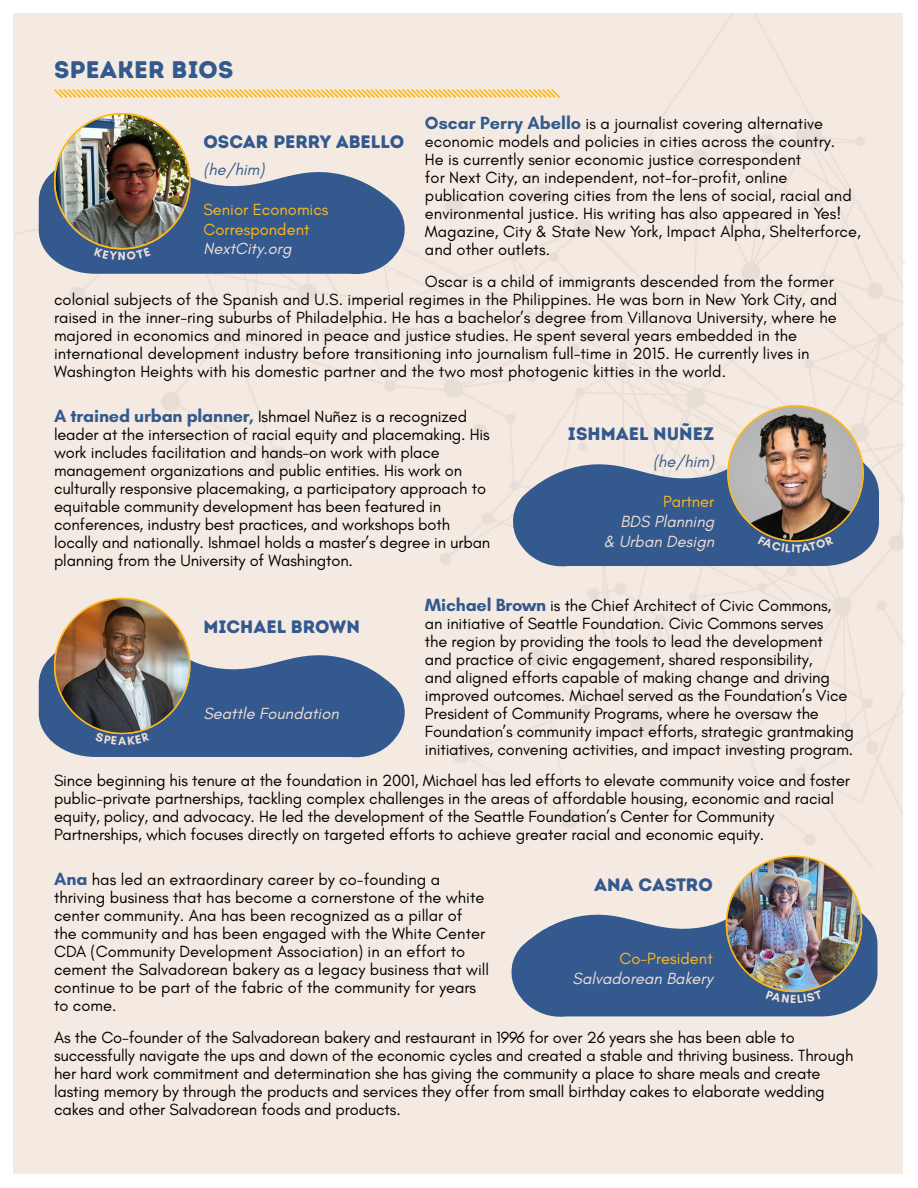
<style>
.page{position:relative;width:918px;height:1188px;background:#fff}
.page>*{position:absolute;margin:0;border:0;box-sizing:border-box;transform-origin:0 0}
.t1{font:24px "Intro Rust Base";letter-spacing:.01em;color:#325a8f}
.Name{font:18px "Intro Rust Base";color:#33598f}
.Body{font:16.5px/18px "Glacial Indifference";letter-spacing:-.01em;color:#000}
.Body-2{font:italic 16.5px/19.8px "Glacial Indifference";color:#f0e0d4;text-align:right}
.Position_Title{font:16.5px/19.8px "Glacial Indifference";color:#ffb81c}
.Pronouns{font:italic 16.5px "Glacial Indifference";color:#33598f}
.s1{font-weight:700;font-size:18px;color:#325a8f}
</style>
<div class="page">
<div style="left:14px;top:14px;width:889px;height:1160px;background:#f4eae1"></div>
<img style="left:15px;top:14px;width:889px;height:855px">
<svg style="left:52px;top:87px;width:510px;height:13px"></svg>
<svg style="left:39px;top:145px;width:369px;height:130px;fill:#33598f"></svg>
<img style="left:55px;top:114px;width:135px;height:135px;border-radius:68px">
<svg style="left:510px;top:438px;width:369px;height:129px;fill:#33598f"></svg>
<img style="left:728px;top:406px;width:135px;height:135px;border-radius:67px">
<svg style="left:39px;top:629px;width:369px;height:129px;fill:#33598f"></svg>
<img style="left:55px;top:598px;width:135px;height:135px;border-radius:68px">
<svg style="left:511px;top:888px;width:367px;height:129px;fill:#33598f"></svg>
<img style="left:727px;top:856px;width:135px;height:135px;border-radius:67px">
<svg style="left:94px;top:247px;width:56px;height:13px"></svg>
<svg style="left:758px;top:535px;width:76px;height:18px"></svg>
<svg style="left:95px;top:732px;width:55px;height:13px"></svg>
<svg style="left:766px;top:990px;width:57px;height:13px"></svg>
<h1 class="t1" style="left:54px;top:54px;width:181px">SPEAKER BIOS</h1>
<p class="Body" style="left:425px;top:115px;width:437px"><span class="s1">Oscar Perry Abello</span> is a journalist covering alternative economic models and policies in cities across the country.<br>He is currently senior economic justice correspondent<br>for Next City, an independent, not-for-profit, online publication covering cities from the lens of social, racial and environmental justice. His writing has also appeared in Yes!<br>Magazine, City &amp; State New York, Impact Alpha, Shelterforce, and other outlets.</p>
<p class="Body" style="left:54px;top:273px;width:785px;text-indent:371px">Oscar is a child of immigrants descended from the former colonial subjects of the Spanish and U.S. imperial regimes in the Philippines. He was born in New York City, and raised in the inner-ring suburbs of Philadelphia. He has a bachelor’s degree from Villanova University, where he majored in economics and minored in peace and justice studies. He spent several years embedded in the international development industry before transitioning into journalism full-time in 2015. He currently lives in Washington Heights with his domestic partner and the two most photogenic kitties in the world.</p>
<p class="Body" style="left:54px;top:408px;width:438px"><span class="s1">A trained urban planner,</span> Ishmael Nuñez is a recognized leader at the intersection of racial equity and placemaking. His work includes facilitation and hands-on work with place management organizations and public entities. His work on culturally responsive placemaking, a participatory approach to equitable community development has been featured in conferences, industry best practices, and workshops both locally and nationally. Ishmael holds a master’s degree in urban planning from the University of Washington.</p>
<p class="Body" style="left:425px;top:597px;width:430px"><span class="s1">Michael Brown</span> is the Chief Architect of Civic Commons,<br>an initiative of Seattle Foundation. Civic Commons serves<br>the region by providing the tools to lead the development<br>and practice of civic engagement, shared responsibility,<br>and aligned efforts capable of making change and driving improved outcomes. Michael served as the Foundation’s Vice President of Community Programs, where he oversaw the Foundation’s community impact efforts, strategic grantmaking initiatives, convening activities, and impact investing program.</p>
<p class="Body" style="left:54px;top:772px;width:798px">Since beginning his tenure at the foundation in 2001, Michael has led efforts to elevate community voice and foster public-private partnerships, tackling complex challenges in the areas of affordable housing, economic and racial equity, policy, and advocacy. He led the development of the Seattle Foundation’s Center for Community Partnerships, which focuses directly on targeted efforts to achieve greater racial and economic equity.</p>
<p class="Body" style="left:54px;top:871px;width:437px"><span class="s1">Ana</span> has led an extraordinary career by co-founding a thriving business that has become a cornerstone of the white center community. Ana has been recognized as a pillar of the community and has been engaged with the White Center CDA (Community Development Association) in an effort to cement the Salvadorean bakery as a legacy business that will continue to be part of the fabric of the community for years to come.</p>
<p class="Body" style="left:54px;top:1029px;width:801px">As the Co-founder of the Salvadorean bakery and restaurant in 1996 for over 26 years she has been able to successfully navigate the ups and down of the economic cycles and created a stable and thriving business. Through her hard work commitment and determination she has giving the community a place to share meals and create lasting memory by through the products and services they offer from small birthday cakes to elaborate wedding cakes and other Salvadorean foods and products.</p>
<p class="Name" style="left:203px;top:130px;width:202px">OSCAR PERRY ABELLO</p>
<p class="Pronouns" style="left:203px;top:160px;width:63px">(he/him)</p>
<p class="Position_Title" style="left:203px;top:200px;width:127px">Senior Economics<br>Correspondent</p>
<p class="Body-2" style="left:203px;top:239px;width:90px">NextCity.org</p>
<p class="Name" style="left:568px;top:423px;width:148px">ISHMAEL NUÑEZ</p>
<p class="Pronouns" style="left:653px;top:452px;width:63px">(he/him)</p>
<p class="Position_Title" style="left:663px;top:492px;width:53px">Partner</p>
<p class="Body-2" style="left:603px;top:512px;width:112px">BDS Planning<br>&amp; Urban Design</p>
<p class="Name" style="left:203px;top:615px;width:158px">MICHAEL BROWN</p>
<p class="Body-2" style="left:203px;top:704px;width:137px">Seattle Foundation</p>
<p class="Name" style="left:594px;top:873px;width:120px">ANA CASTRO</p>
<p class="Position_Title" style="left:619px;top:949px;width:95px">Co-President</p>
<p class="Body-2" style="left:573px;top:969px;width:142px">Salvadorean Bakery</p>
</div>
